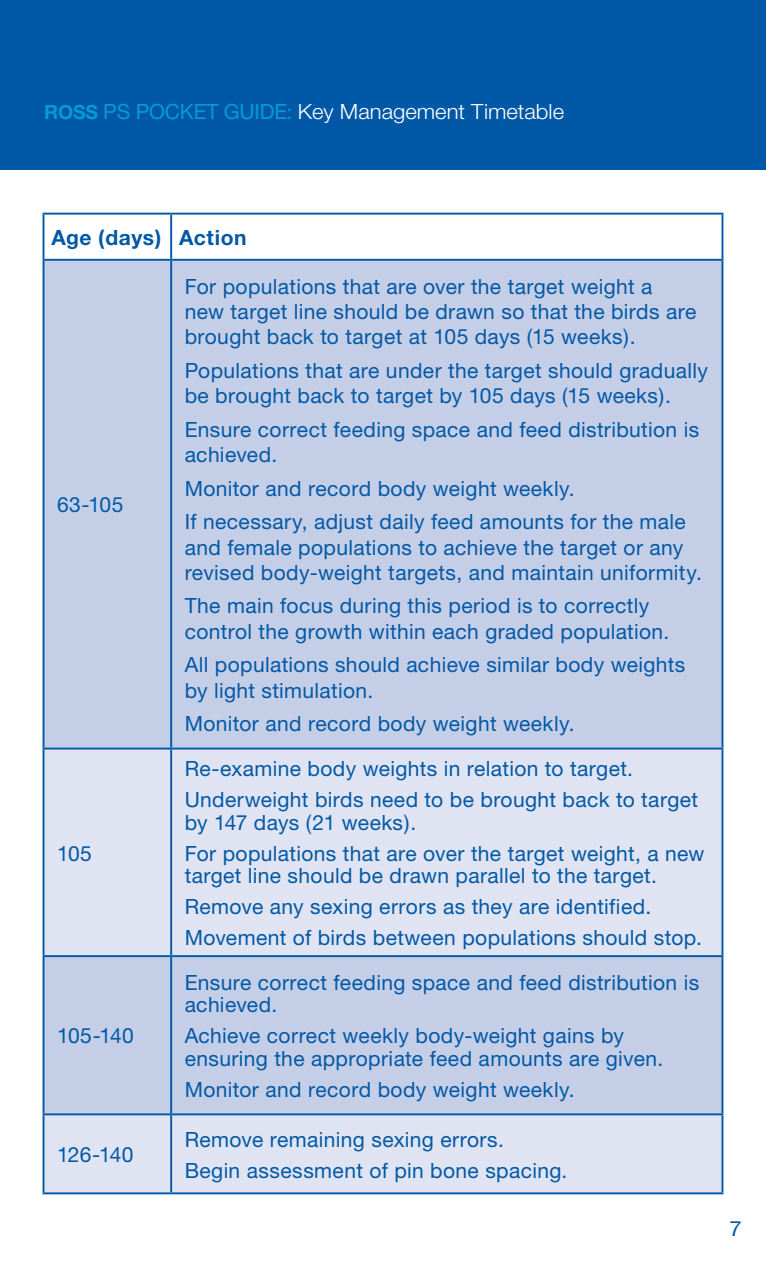
<style>
.page{position:relative;width:766px;height:1276px;background:#fff}
.page>*{position:absolute;margin:0;border:0;box-sizing:border-box;transform-origin:0 0}
.t1{font:21px/25.2px "Helvetica Neue";letter-spacing:.015em;color:#0158a6}
.t2{font:300 21px "Helvetica Neue";color:#fff;scale:1.05 1}
.t3{font:700 21px "Helvetica Neue";letter-spacing:.025em;color:#0158a6}
.t4{font:21px "Helvetica Neue";letter-spacing:.015em;color:#0158a6;scale:1.05 1}
.s1{font-weight:700;font-size:19.5px;color:#069ad9}
.s2{font-weight:400;color:#069ad9}
.s3{font-weight:400;font-size:19.5px;color:#069ad9}
</style>
<div class="page">
<div style="left:0;top:0;width:765px;height:170px;background:#0158a6"></div>
<svg style="left:44px;top:215px;width:677px;height:44px"></svg>
<div style="left:44px;top:261px;width:677px;height:486px;background:#c5cee7"></div>
<svg style="left:44px;top:749px;width:677px;height:443px;background:#d5dbed"></svg>
<hr style="left:43px;top:215px;width:1px;height:44px;background:#0158a6">
<hr style="left:43px;top:213px;width:128px;height:2px;background:#0158a6">
<hr style="left:170px;top:215px;width:2px;height:44px;background:#0158a6">
<hr style="left:171px;top:213px;width:552px;height:2px;background:#0158a6">
<hr style="left:721px;top:215px;width:2px;height:44px;background:#0158a6">
<hr style="left:43px;top:749px;width:1px;height:206px;background:#0158a6">
<hr style="left:170px;top:749px;width:2px;height:206px;background:#0158a6">
<hr style="left:721px;top:749px;width:2px;height:206px;background:#0158a6">
<hr style="left:43px;top:957px;width:1px;height:156px;background:#0158a6">
<hr style="left:43px;top:955px;width:128px;height:2px;background:#0158a6">
<hr style="left:171px;top:955px;width:552px;height:2px;background:#0158a6">
<hr style="left:170px;top:957px;width:2px;height:156px;background:#0158a6">
<hr style="left:721px;top:957px;width:2px;height:156px;background:#0158a6">
<hr style="left:43px;top:1115px;width:1px;height:77px;background:#0158a6">
<hr style="left:43px;top:1113px;width:128px;height:2px;background:#0158a6">
<hr style="left:171px;top:1113px;width:552px;height:2px;background:#0158a6">
<hr style="left:170px;top:1115px;width:2px;height:77px;background:#0158a6">
<hr style="left:721px;top:1115px;width:2px;height:77px;background:#0158a6">
<hr style="left:43px;top:1192px;width:128px;height:2px;background:#0158a6">
<hr style="left:171px;top:1192px;width:552px;height:2px;background:#0158a6">
<hr style="left:43px;top:261px;width:1px;height:486px;background:#0158a6">
<hr style="left:43px;top:259px;width:128px;height:2px;background:#0158a6">
<hr style="left:170px;top:261px;width:2px;height:486px;background:#0158a6">
<hr style="left:171px;top:259px;width:552px;height:2px;background:#0158a6">
<hr style="left:721px;top:261px;width:2px;height:486px;background:#0158a6">
<hr style="left:43px;top:747px;width:128px;height:2px;background:#0158a6">
<hr style="left:171px;top:747px;width:552px;height:2px;background:#0158a6">
<p class="t2" style="left:44px;top:98px;width:496px"><span class="s1">ROSS</span> <span class="s2">PS POCKET GUIDE</span><span class="s3">:</span> Key Management Timetable</p>
<p class="t3" style="left:51px;top:224px;width:196px">Age (days) Action</p>
<p class="t1" style="left:57px;top:492px;width:68px">63-105</p>
<p class="t1" style="left:57px;top:840px;width:36px">105</p>
<p class="t1" style="left:57px;top:1023px;width:78px">105-140</p>
<p class="t1" style="left:57px;top:1141px;width:78px">126-140</p>
<p class="t1" style="left:185px;top:273px;width:513px">For populations that are over the target weight a new target line should be drawn so that the birds are brought back to target at 105 days (15 weeks).</p>
<p class="t1" style="left:185px;top:357px;width:524px">Populations that are under the target should gradually be brought back to target by 105 days (15 weeks).</p>
<p class="t1" style="left:185px;top:416px;width:516px">Ensure correct feeding space and feed distribution is achieved.</p>
<p class="t1" style="left:185px;top:471px;width:502px;line-height:33.6px">Monitor and record body weight weekly.<br>If necessary, adjust daily feed amounts for the male</p>
<p class="t1" style="left:185px;top:534px;width:518px">and female populations to achieve the target or any revised body-weight targets, and maintain uniformity.</p>
<p class="t1" style="left:185px;top:593px;width:486px">The main focus during this period is to correctly control the growth within each graded population.</p>
<p class="t1" style="left:185px;top:652px;width:502px">All populations should achieve similar body weights by light stimulation.</p>
<p class="t1" style="left:185px;top:711px;width:391px">Monitor and record body weight weekly.</p>
<p class="t1" style="left:185px;top:753px;width:515px;line-height:30.9px">Re-examine body weights in relation to target.<br>Underweight birds need to be brought back to target</p>
<p class="t1" style="left:185px;top:806px;width:521px;line-height:30.9px">by 147 days (21 weeks).<br>For populations that are over the target weight, a new</p>
<p class="t1" style="left:185px;top:860px;width:519px;line-height:30.9px">target line should be drawn parallel to the target.<br>Remove any sexing errors as they are identified.<br>Movement of birds between populations should stop.</p>
<p class="t1" style="left:185px;top:971px;width:516px;line-height:22.5px">Ensure correct feeding space and feed distribution is achieved.</p>
<p class="t1" style="left:185px;top:1024px;width:480px;line-height:22.5px">Achieve correct weekly body-weight gains by ensuring the appropriate feed amounts are given.</p>
<p class="t1" style="left:185px;top:1076px;width:391px">Monitor and record body weight weekly.</p>
<p class="t1" style="left:185px;top:1123px;width:384px;line-height:30.9px">Remove remaining sexing errors.<br>Begin assessment of pin bone spacing.</p>
<p class="t4" style="left:729px;top:1215px;width:13px">7</p>
</div>
